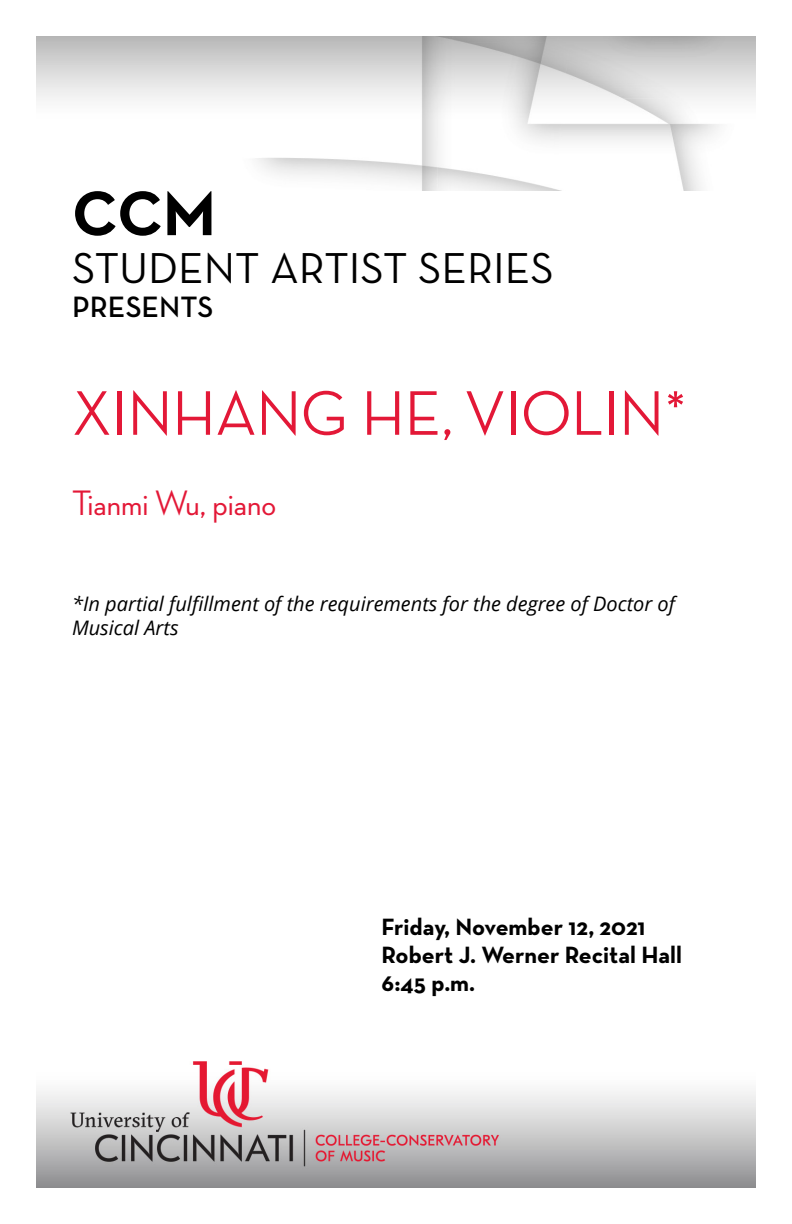
<style>
.page{position:relative;width:792px;height:1224px;background:#fff}
.page>*{position:absolute;margin:0;border:0;box-sizing:border-box;transform-origin:0 0}
.Concert_Title{font:500 64px "Neutra Disp";color:#e31837}
.Page_Intro{font:700 64px "Neutra Text";color:#000}
.Page_Intro-2{font:44px "Neutra Text";color:#000}
.Concert_Title-2{font:500 36px "Neutra Disp";color:#e31837}
.Page_Intro-3{font:600 30px "Neutra Text";color:#000}
.Date_Venue_Time{font:700 24px "Neutra Text";color:#000}
.In_partial_fulfillm{font:italic 20px/24px "Open Sans";color:#000}
</style>
<div class="page">
<img style="left:36px;top:36px;width:720px;height:154px">
<img style="left:36px;top:1061px;width:720px;height:127px">
<h1 class="Page_Intro" style="left:72px;top:173px;width:145px">CCM</h1>
<h1 class="Page_Intro-2" style="left:72px;top:242px;width:483px">STUDENT ARTIST SERIES</h1>
<h1 class="Page_Intro-3" style="left:72px;top:289px;width:143px">PRESENTS</h1>
<h1 class="Concert_Title" style="left:72px;top:378px;width:616px">XINHANG HE, VIOLIN*</h1>
<h1 class="Concert_Title-2" style="left:72px;top:483px;width:206px">Tianmi Wu, piano</h1>
<h2 class="In_partial_fulfillm" style="left:72px;top:591px;width:605px">*In partial fulfillment of the requirements for the degree of Doctor of<br>Musical Arts</h2>
<h3 class="Date_Venue_Time" style="left:382px;top:912px;width:265px">Friday, November 12, 2021</h3>
<h3 class="Date_Venue_Time" style="left:382px;top:940px;width:302px">Robert J. Werner Recital Hall</h3>
<h3 class="Date_Venue_Time" style="left:382px;top:968px;width:95px">6:45 p.m.</h3>
</div>
